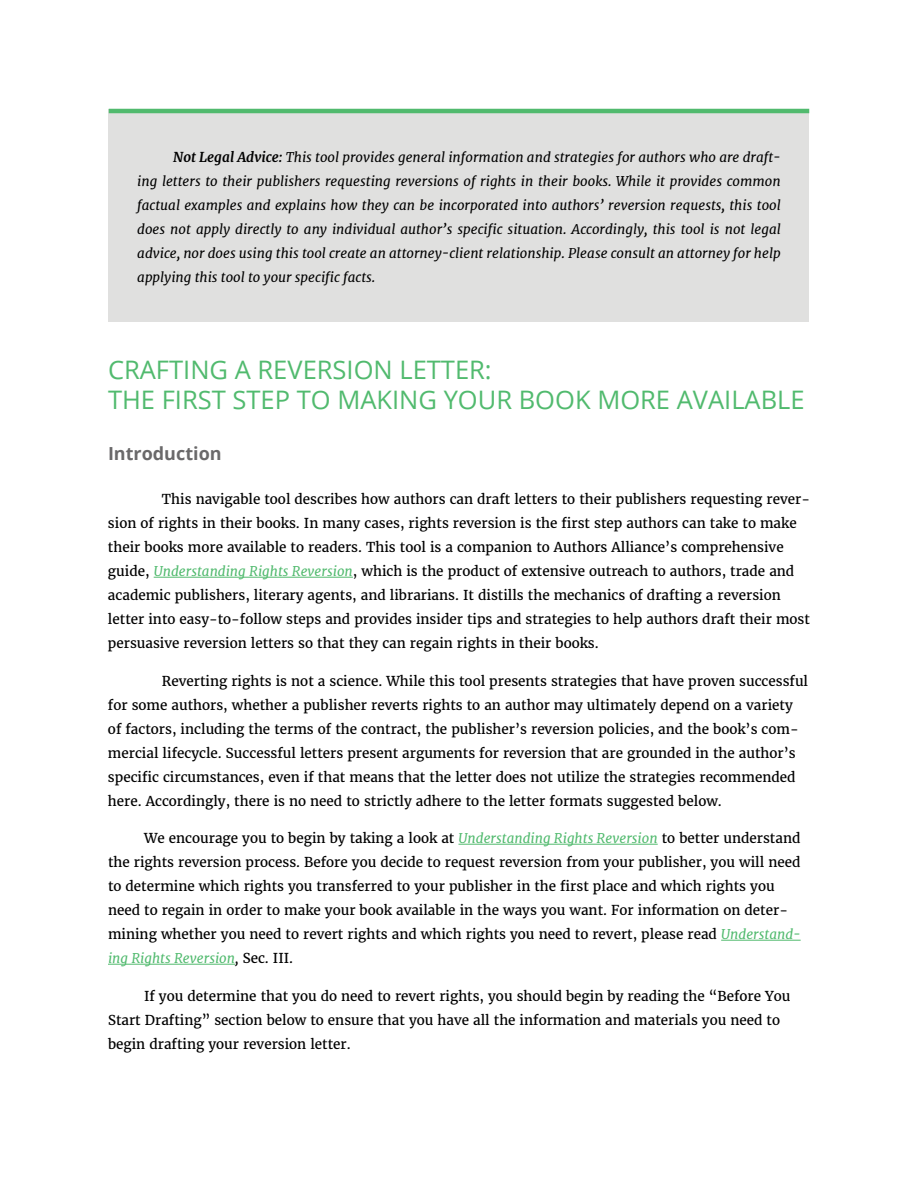
<style>
.page{position:relative;width:918px;height:1188px;background:#fff}
.page>*{position:absolute;margin:0;border:0;box-sizing:border-box;transform-origin:0 0}
.t1{font:25.5px/30px "Open Sans";color:#51ba6e}
.t2{font:700 18px "Open Sans";color:#6a696a}
.t3{font:13.5px/24px "Merriweather";color:#000}
.t4{font:italic 13.5px/24px "Merriweather";color:#000;text-align:justify}
.s1{font-weight:700}
.s2{font-style:italic;color:#51ba6e}
.s3{font-style:italic}
</style>
<div class="page">
<div style="left:109px;top:109px;width:700px;height:212px;background:#e0e0df"></div>
<hr style="left:154px;top:577px;width:199px;height:1px;background:#51ba6e">
<hr style="left:458px;top:844px;width:200px;height:1px;background:#51ba6e">
<hr style="left:721px;top:940px;width:80px;height:1px;background:#51ba6e">
<hr style="left:108px;top:964px;width:127px;height:1px;background:#51ba6e">
<hr style="left:109px;top:109px;width:700px;height:4px;background:#51ba6e">
<p class="t4" style="left:137px;top:145px;width:645px;text-indent:36px"><span class="s1">Not Legal Advice:</span> This tool provides general information and strategies for authors who are draft&shy;ing letters to their publishers requesting reversions of rights in their books. While it provides common factual examples and explains how they can be incorporated into authors’ reversion requests, this tool does not apply directly to any individual author’s specific situation. Accordingly, this tool is not legal advice, nor does using this tool create an attorney-client relationship. Please consult an attorney for help applying this tool to your specific facts.</p>
<h1 class="t1" style="left:108px;top:354px;width:698px">CRAFTING A REVERSION LETTER:<br>THE FIRST STEP TO MAKING YOUR BOOK MORE AVAILABLE</h1>
<h2 class="t2" style="left:108px;top:441px;width:115px">Introduction</h2>
<p class="t3" style="left:108px;top:488px;width:703px;text-indent:54px">This navigable tool describes how authors can draft letters to their publishers requesting rever&shy;sion of rights in their books. In many cases, rights reversion is the first step authors can take to make their books more available to readers. This tool is a companion to Authors Alliance’s comprehensive guide, <span class="s2">Understanding Rights Reversion</span>, which is the product of extensive outreach to authors, trade and academic publishers, literary agents, and librarians. It distills the mechanics of drafting a reversion letter into easy-to-follow steps and provides insider tips and strategies to help authors draft their most persuasive reversion letters so that they can regain rights in their books.</p>
<p class="t3" style="left:108px;top:669px;width:702px;text-indent:54px">Reverting rights is not a science. While this tool presents strategies that have proven successful for some authors, whether a publisher reverts rights to an author may ultimately depend on a variety of factors, including the terms of the contract, the publisher’s reversion policies, and the book’s com&shy;mercial lifecycle. Successful letters present arguments for reversion that are grounded in the author’s specific circumstances, even if that means that the letter does not utilize the strategies recommended here. Accordingly, there is no need to strictly adhere to the letter formats suggested below.</p>
<p class="t3" style="left:108px;top:827px;width:694px;text-indent:36px">We encourage you to begin by taking a look at <span class="s2">Understanding Rights Reversion</span> to better understand the rights reversion process. Before you decide to request reversion from your publisher, you will need to determine which rights you transferred to your publisher in the first place and which rights you need to regain in order to make your book available in the ways you want. For information on deter&shy;mining whether you need to revert rights and which rights you need to revert, please read <span class="s2">Understand&shy;ing Rights Reversion</span><span class="s3">,</span> Sec. III.</p>
<p class="t3" style="left:108px;top:984px;width:684px;text-indent:36px">If you determine that you do need to revert rights, you should begin by reading the “Before You<br>Start Drafting” section below to ensure that you have all the information and materials you need to begin drafting your reversion letter.</p>
</div>
